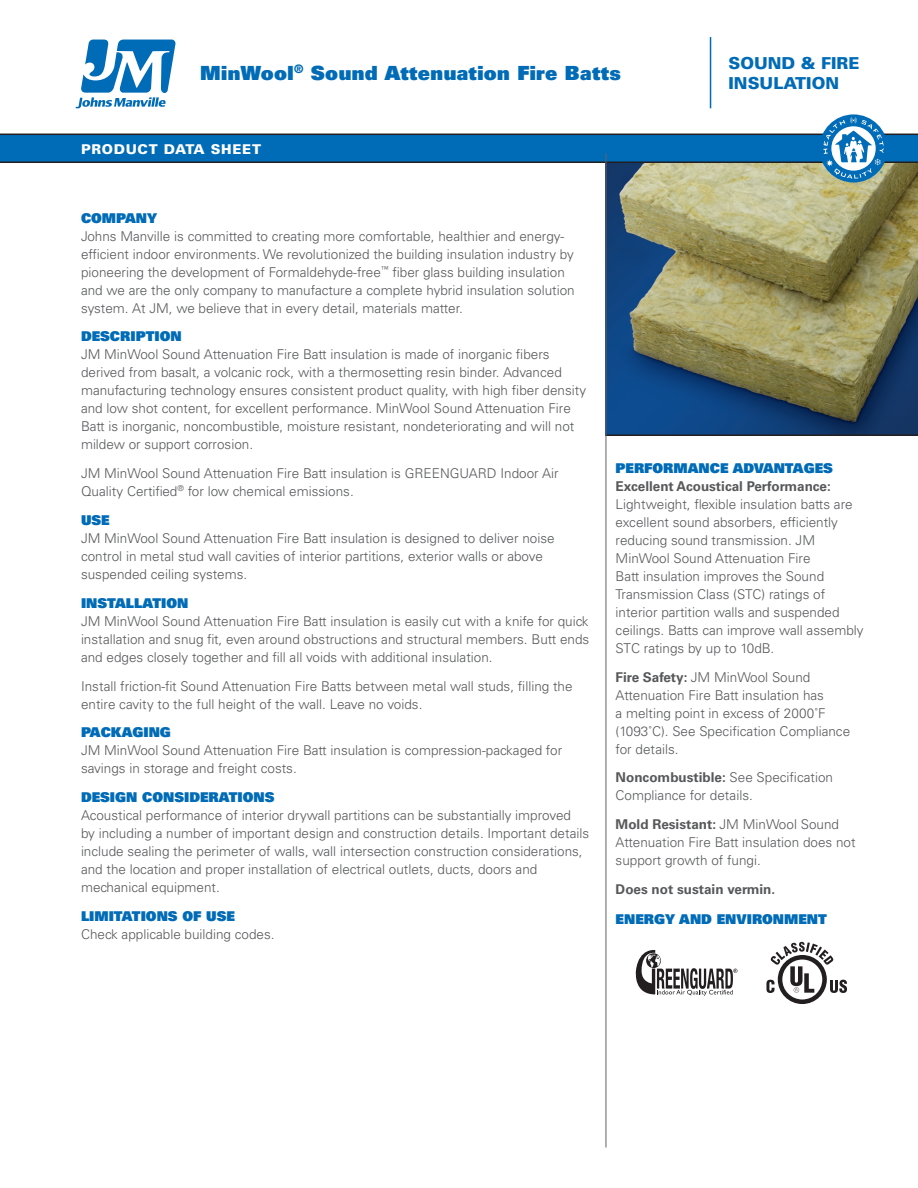
<style>
.page{position:relative;width:918px;height:1188px;background:#fff}
.page>*{position:absolute;margin:0;border:0;box-sizing:border-box;transform-origin:0 0}
.t1{font:19.5px "Univers LT Std X Black";letter-spacing:.02em;color:#006bb6}
.t2{font:900 16.5px/19.8px "Univers LT Std";color:#006bb6}
.t3{font:300 13.5px/18px "Univers LT Std";color:#57585a}
.t4{font:13.5px "Univers LT Std X Black";color:#006bb6}
.t5{font:700 13.5px "Univers LT Std";color:#57585a}
.t6{font:900 13.5px "Univers LT Std";letter-spacing:.055em;color:#fff}
.s1{font-family:"Univers LT Std X Black";font-weight:400;color:#006bb6}
.s2{font-weight:700}
</style>
<div class="page">
<img style="left:607px;top:183px;width:311px;height:251px">
<svg style="left:76px;top:40px;width:100px;height:68px"></svg>
<hr style="left:710px;top:37px;width:1px;height:71px;background:#006bb6">
<svg style="left:635px;top:950px;width:102px;height:46px"></svg>
<svg style="left:778px;top:955px;width:49px;height:49px"></svg>
<div style="left:782px;top:960px;width:40px;height:39px;background:#fff;border-radius:50%"></div>
<svg style="left:766px;top:942px;width:81px;height:51px"></svg>
<svg style="left:0;top:114px;width:918px;height:69px"></svg>
<hr style="left:606px;top:434px;width:312px;height:2px;background:#231f20">
<hr style="left:606px;top:153px;width:1px;height:995px;background:#636366">
<p class="t1" style="left:200px;top:60px;width:422px">MinWool<sup>®</sup> Sound Attenuation Fire Batts</p>
<p class="t6" style="left:81px;top:140px;width:182px">PRODUCT DATA SHEET</p>
<p class="t2" style="left:728px;top:53px;width:133px">SOUND &amp; FIRE<br>INSULATION</p>
<p class="t4" style="left:81px;top:209px;width:78px">COMPANY</p>
<p class="t3" style="left:81px;top:227px;width:495px">Johns Manville is committed to creating more comfortable, healthier and energy&shy;efficient indoor environments. We revolutionized the building insulation industry by pioneering the development of Formaldehyde-free<sup>™</sup> fiber glass building insulation and we are the only company to manufacture a complete hybrid insulation solution system. At JM, we believe that in every detail, materials matter.</p>
<p class="t4" style="left:81px;top:328px;width:102px">DESCRIPTION</p>
<p class="t3" style="left:81px;top:346px;width:507px">JM MinWool Sound Attenuation Fire Batt insulation is made of inorganic fibers derived from basalt, a volcanic rock, with a thermosetting resin binder. Advanced manufacturing technology ensures consistent product quality, with high fiber density and low shot content, for excellent performance. MinWool Sound Attenuation Fire Batt is inorganic, noncombustible, moisture resistant, nondeteriorating and will not mildew or support corrosion.</p>
<p class="t3" style="left:81px;top:464px;width:479px">JM MinWool Sound Attenuation Fire Batt insulation is GREENGUARD Indoor Air<br>Quality Certified<sup>®</sup> for low chemical emissions.</p>
<p class="t4" style="left:81px;top:511px;width:30px">USE</p>
<p class="t3" style="left:81px;top:529px;width:475px">JM MinWool Sound Attenuation Fire Batt insulation is designed to deliver noise control in metal stud wall cavities of interior partitions, exterior walls or above suspended ceiling systems.</p>
<p class="t4" style="left:81px;top:594px;width:109px">INSTALLATION</p>
<p class="t3" style="left:81px;top:612px;width:510px;text-align:justify">JM MinWool Sound Attenuation Fire Batt insulation is easily cut with a knife for quick installation and snug fit, even around obstructions and structural members. Butt ends and edges closely together and fill all voids with additional insulation.</p>
<p class="t3" style="left:81px;top:677px;width:493px">Install friction-fit Sound Attenuation Fire Batts between metal wall studs, filling the entire cavity to the full height of the wall. Leave no voids.</p>
<p class="t4" style="left:81px;top:724px;width:91px">PACKAGING</p>
<p class="t3" style="left:81px;top:742px;width:483px">JM MinWool Sound Attenuation Fire Batt insulation is compression-packaged for savings in storage and freight costs.</p>
<p class="t4" style="left:81px;top:788px;width:195px">DESIGN CONSIDERATIONS</p>
<p class="t3" style="left:81px;top:806px;width:510px">Acoustical performance of interior drywall partitions can be substantially improved<br>by including a number of important design and construction details. Important details include sealing the perimeter of walls, wall intersection construction considerations, and the location and proper installation of electrical outlets, ducts, doors and mechanical equipment.</p>
<p class="t3" style="left:81px;top:907px;width:195px"><span class="s1">LIMITATIONS OF USE<br></span>Check applicable building codes.</p>
<p class="t4" style="left:616px;top:459px;width:219px">PERFORMANCE ADVANTAGES</p>
<p class="t3" style="left:616px;top:477px;width:250px"><span class="s2">Excellent Acoustical Performance:<br></span>Lightweight, flexible insulation batts are excellent sound absorbers, efficiently reducing sound transmission. JM MinWool Sound Attenuation Fire<br>Batt insulation improves the Sound Transmission Class (STC) ratings of interior partition walls and suspended ceilings. Batts can improve wall assembly STC ratings by up to 10dB.</p>
<p class="t3" style="left:616px;top:668px;width:236px"><span class="s2">Fire Safety:</span> JM MinWool Sound<br>Attenuation Fire Batt insulation has<br>a melting point in excess of 2000˚F (1093˚C). See Specification Compliance for details.</p>
<p class="t3" style="left:616px;top:769px;width:219px"><span class="s2">Noncombustible:</span> See Specification<br>Compliance for details.</p>
<p class="t3" style="left:616px;top:815px;width:241px"><span class="s2">Mold Resistant:</span> JM MinWool Sound<br>Attenuation Fire Batt insulation does not support growth of fungi.</p>
<p class="t5" style="left:616px;top:881px;width:161px">Does not sustain vermin.</p>
<p class="t4" style="left:616px;top:911px;width:213px">ENERGY AND ENVIRONMENT</p>
</div>
